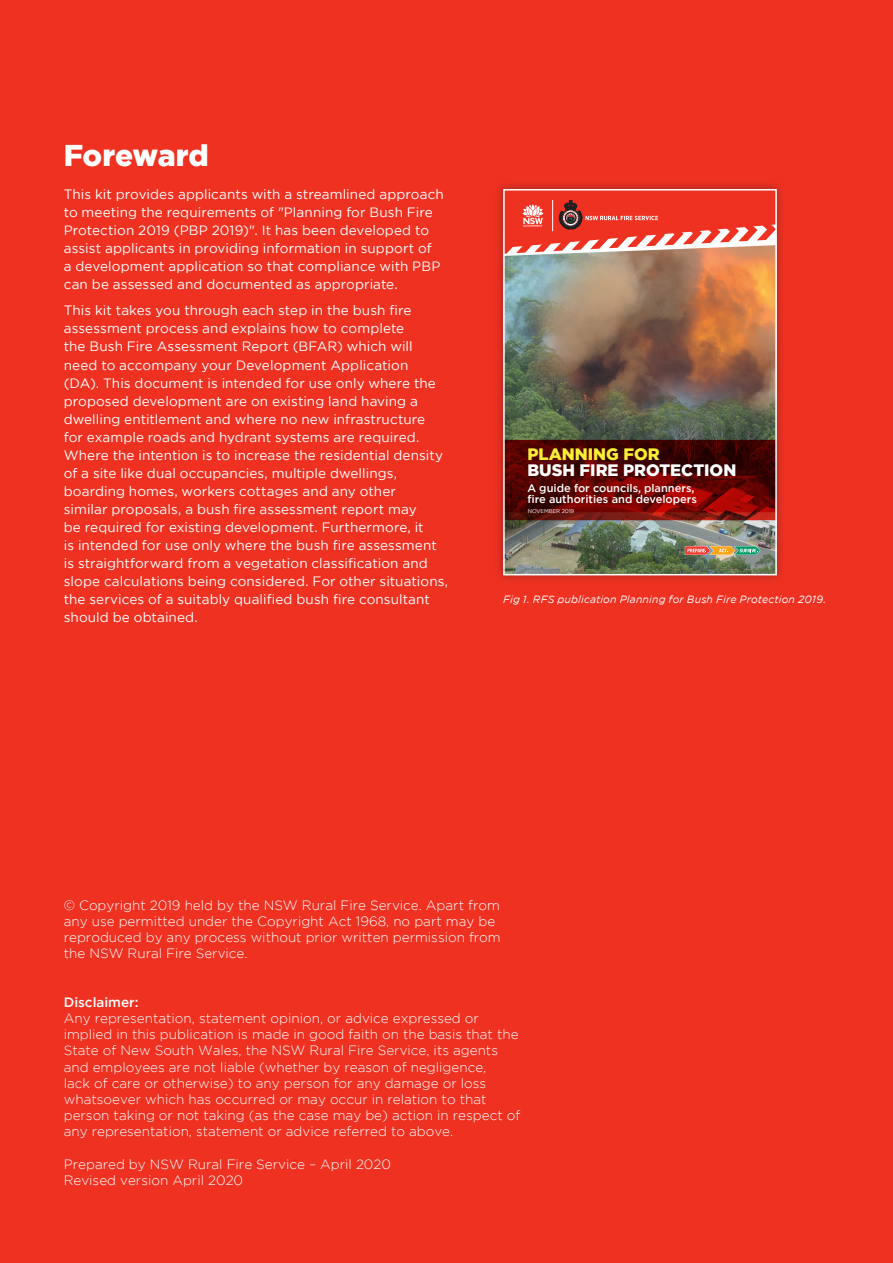
<style>
.page{position:relative;width:893px;height:1263px;background:#fff}
.page>*{position:absolute;margin:0;border:0;box-sizing:border-box;transform-origin:0 0}
.P_Body__P{font:900 30px "Gotham";letter-spacing:-.005em;color:#fff}
.t1{font:900 16.5px/16.5px "Gotham";color:#fff}
.P_Body__P-2{font:13.5px/18px "Gotham";letter-spacing:.005em;color:#fff}
.t2{font:300 13.5px/16.2px "Gotham";color:#fff}
.t3{font:500 13.5px "Gotham";color:#fff}
.t4{font:500 11.1px/10.9px "Gotham";color:#fff}
.P_Body__P-3{font:italic 10.5px "Gotham";letter-spacing:.015em;color:#fff}
.t5{font:5.55px "Gotham";letter-spacing:-.02em;color:#fff}
.s1{color:#f7ef35}
</style>
<div class="page">
<div style="left:0;top:0;width:892px;height:1263px;background:#ef3122"></div>
<div style="left:494px;top:180px;width:292px;height:404px;background:#231f20;opacity:.4"></div>
<img style="left:506px;top:256px;width:268px;height:316px">
<svg style="left:506px;top:440px;width:268px;height:80px;background:#5b0502"></svg>
<svg style="left:685px;top:546px;width:75px;height:9px"></svg>
<svg style="left:506px;top:192px;width:268px;height:64px"></svg>
<hr style="left:552px;top:200px;width:1px;height:31px;background:#fff">
<div style="left:503px;top:189px;width:274px;height:386px;border:2px solid #fff"></div>
<p class="P_Body__P" style="left:64px;top:134px;width:147px">Foreward</p>
<p class="P_Body__P-2" style="left:64px;top:185px;width:381px">This kit provides applicants with a streamlined approach to meeting the requirements of "Planning for Bush Fire Protection 2019 (PBP 2019)". It has been developed to assist applicants in providing information in support of<br>a development application so that compliance with PBP can be assessed and documented as appropriate.</p>
<p class="P_Body__P-2" style="left:64px;top:301px;width:386px">This kit takes you through each step in the bush fire assessment process and explains how to complete<br>the Bush Fire Assessment Report (BFAR) which will need to accompany your Development Application<br>(DA). This document is intended for use only where the proposed development are on existing land having a dwelling entitlement and where no new infrastructure<br>for example roads and hydrant systems are required.<br>Where the intention is to increase the residential density of a site like dual occupancies, multiple dwellings, boarding homes, workers cottages and any other<br>similar proposals, a bush fire assessment report may<br>be required for existing development. Furthermore, it<br>is intended for use only where the bush fire assessment is straightforward from a vegetation classification and slope calculations being considered. For other situations, the services of a suitably qualified bush fire consultant should be obtained.</p>
<p class="t1" style="left:527px;top:445px;width:210px"><span class="s1">PLANNING FOR<br></span>BUSH FIRE PROTECTION</p>
<p class="t4" style="left:527px;top:483px;width:171px">A guide for councils, planners, fire authorities and developers</p>
<p class="t5" style="left:528px;top:507px;width:48px">NOVEMBER 2019</p>
<p class="P_Body__P-3" style="left:503px;top:592px;width:324px">Fig 1. RFS publication Planning for Bush Fire Protection 2019.</p>
<p class="t2" style="left:64px;top:896px;width:438px">© Copyright 2019 held by the NSW Rural Fire Service. Apart from any use permitted under the Copyright Act 1968, no part may be reproduced by any process without prior written permission from the NSW Rural Fire Service.</p>
<p class="t3" style="left:64px;top:993px;width:76px">Disclaimer:</p>
<p class="t2" style="left:64px;top:1010px;width:458px">Any representation, statement opinion, or advice expressed or implied in this publication is made in good faith on the basis that the State of New South Wales, the NSW Rural Fire Service, its agents and employees are not liable (whether by reason of negligence,<br>lack of care or otherwise) to any person for any damage or loss whatsoever which has occurred or may occur in relation to that person taking or not taking (as the case may be) action in respect of any representation, statement or advice referred to above.</p>
<p class="t2" style="left:64px;top:1155px;width:329px">Prepared by NSW Rural Fire Service – April 2020</p>
<p class="t2" style="left:64px;top:1172px;width:181px">Revised version April 2020</p>
</div>
